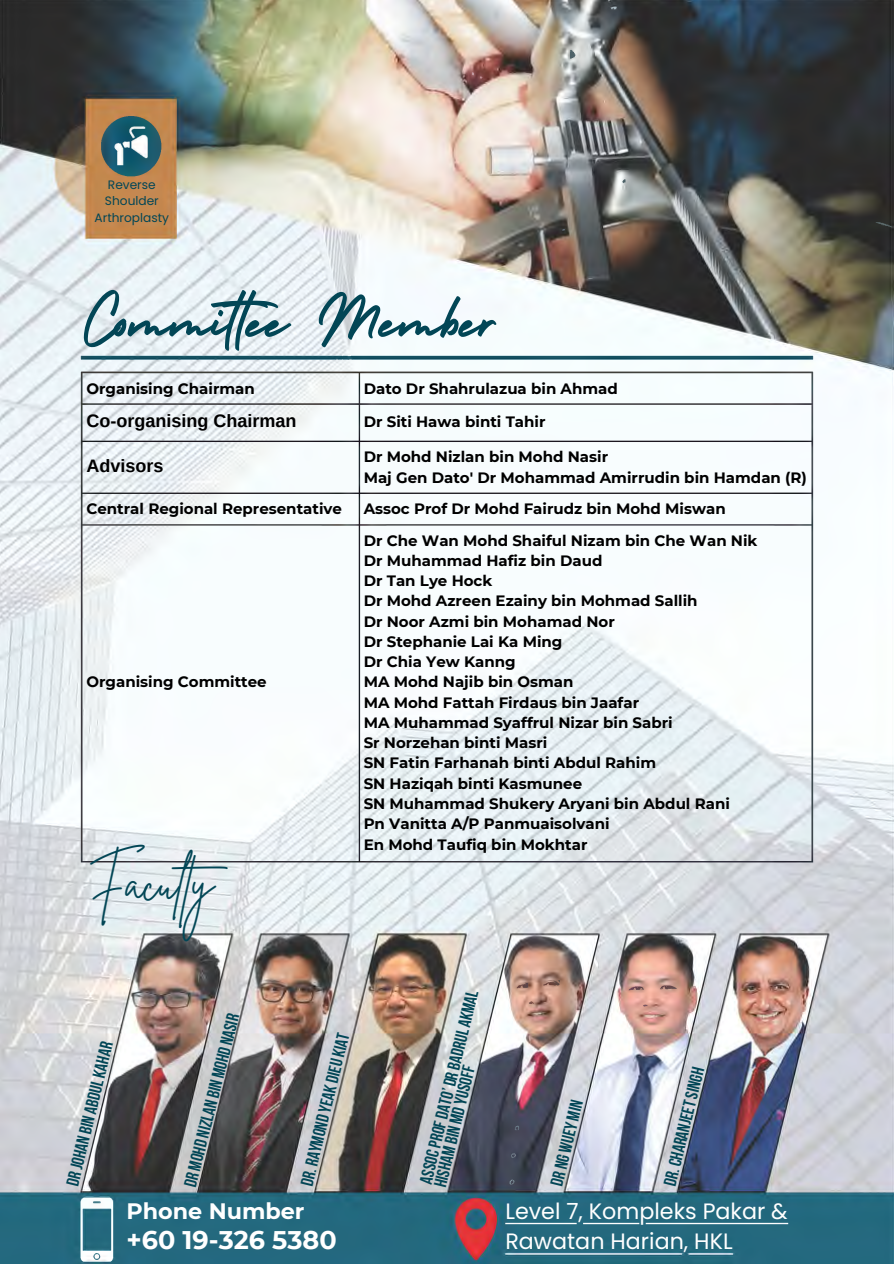
<style>
.page{position:relative;width:894px;height:1264px;background:#fff}
.page>*{position:absolute;margin:0;border:0;box-sizing:border-box;transform-origin:0 0}
.t1{font:73.95px "Holiday";color:#024656}
.t2{font:49.8px "Brittany Signature";color:#024656}
.t3{font:700 25.5px "Montserrat";color:#fff}
.t4{font:700 22.35px "Montserrat";color:#fff}
.t5{font:22.2px "Poppins";color:#fff}
.t6{font:700 18px "Arimo";color:#000}
.t7{font:700 17.55px/15px "Bebas Neue";color:#024656}
.t8{font:700 15px "Montserrat";color:#000}
.t9{font:12.15px/16.8px "Poppins";color:#024656;text-align:center}
</style>
<div class="page">
<img style="left:0;top:0;width:893px;height:1263px">
<h6 class="t9" style="left:95px;top:176px;width:76px">Reverse<br>Shoulder<br>Arthroplasty</h6>
<h6 class="t1" style="left:82px;top:262px;width:420px">Committee Member</h6>
<p class="t8" style="left:86px;top:379px;width:170px">Organising Chairman</p>
<p class="t8" style="left:363px;top:379px;width:256px">Dato Dr Shahrulazua bin Ahmad</p>
<h1 class="t6" style="left:86px;top:411px;width:211px">Co-organising Chairman</h1>
<p class="t8" style="left:363px;top:413px;width:183px">Dr Siti Hawa binti Tahir</p>
<p class="t6" style="left:86px;top:456px;width:78px">Advisors</p>
<p class="t8" style="left:363px;top:448px;width:246px">Dr Mohd Nizlan bin Mohd Nasir</p>
<p class="t8" style="left:363px;top:468px;width:444px">Maj Gen Dato' Dr Mohammad Amirrudin bin Hamdan (R)</p>
<p class="t8" style="left:86px;top:499px;width:257px">Central Regional Representative</p>
<p class="t8" style="left:363px;top:499px;width:363px">Assoc Prof Dr Mohd Fairudz bin Mohd Miswan</p>
<p class="t8" style="left:86px;top:673px;width:182px">Organising Committee</p>
<p class="t2" style="left:88px;top:849px;width:155px">Faculty</p>
<p class="t8" style="left:363px;top:531px;width:395px">Dr Che Wan Mohd Shaiful Nizam bin Che Wan Nik</p>
<p class="t8" style="left:363px;top:551px;width:240px">Dr Muhammad Hafiz bin Daud</p>
<p class="t8" style="left:363px;top:571px;width:130px">Dr Tan Lye Hock</p>
<p class="t8" style="left:363px;top:592px;width:335px">Dr Mohd Azreen Ezainy bin Mohmad Sallih</p>
<p class="t8" style="left:363px;top:612px;width:252px">Dr Noor Azmi bin Mohamad Nor</p>
<p class="t8" style="left:363px;top:632px;width:200px">Dr Stephanie Lai Ka Ming</p>
<p class="t8" style="left:363px;top:652px;width:153px">Dr Chia Yew Kanng</p>
<p class="t8" style="left:363px;top:673px;width:211px">MA Mohd Najib bin Osman</p>
<p class="t8" style="left:363px;top:693px;width:277px">MA Mohd Fattah Firdaus bin Jaafar</p>
<p class="t8" style="left:363px;top:713px;width:310px">MA Muhammad Syaffrul Nizar bin Sabri</p>
<p class="t8" style="left:363px;top:733px;width:185px">Sr Norzehan binti Masri</p>
<p class="t8" style="left:363px;top:754px;width:294px">SN Fatin Farhanah binti Abdul Rahim</p>
<p class="t8" style="left:363px;top:774px;width:220px">SN Haziqah binti Kasmunee</p>
<p class="t8" style="left:363px;top:794px;width:367px">SN Muhammad Shukery Aryani bin Abdul Rani</p>
<p class="t8" style="left:363px;top:814px;width:247px">Pn Vanitta A/P Panmuaisolvani</p>
<p class="t8" style="left:363px;top:835px;width:225px">En Mohd Taufiq bin Mokhtar</p>
<p class="t7" style="left:66px;top:1183px;width:149px;rotate:-76deg">Dr Johan Bin Abdul Kahar</p>
<p class="t7" style="left:184px;top:1185px;width:180px;rotate:-76deg">Dr Mohd Nizlan bin Mohd Nasir</p>
<p class="t7" style="left:300px;top:1183px;width:158px;rotate:-76deg">Dr. Raymond Yeak Dieu Kiat</p>
<h6 class="t4" style="left:126px;top:1197px;width:179px">Phone Number</h6>
<h6 class="t3" style="left:126px;top:1223px;width:212px">+60 19-326 5380</h6>
<h6 class="t7" style="left:419px;top:1181px;width:200px;rotate:-76deg">Assoc Prof Dato’ Dr Badrul Akmal<br>Hisham BIN Md Yusoff</h6>
<p class="t7" style="left:550px;top:1183px;width:89px;rotate:-76deg">Dr Ng Wuey Min</p>
<h6 class="t7" style="left:663px;top:1183px;width:123px;rotate:-76deg">Dr. Charanjeet Singh</h6>
<p class="t5" style="left:505px;top:1195px;width:284px">Level 7, Kompleks Pakar &amp;</p>
<p class="t5" style="left:505px;top:1225px;width:229px">Rawatan Harian, HKL</p>
</div>
